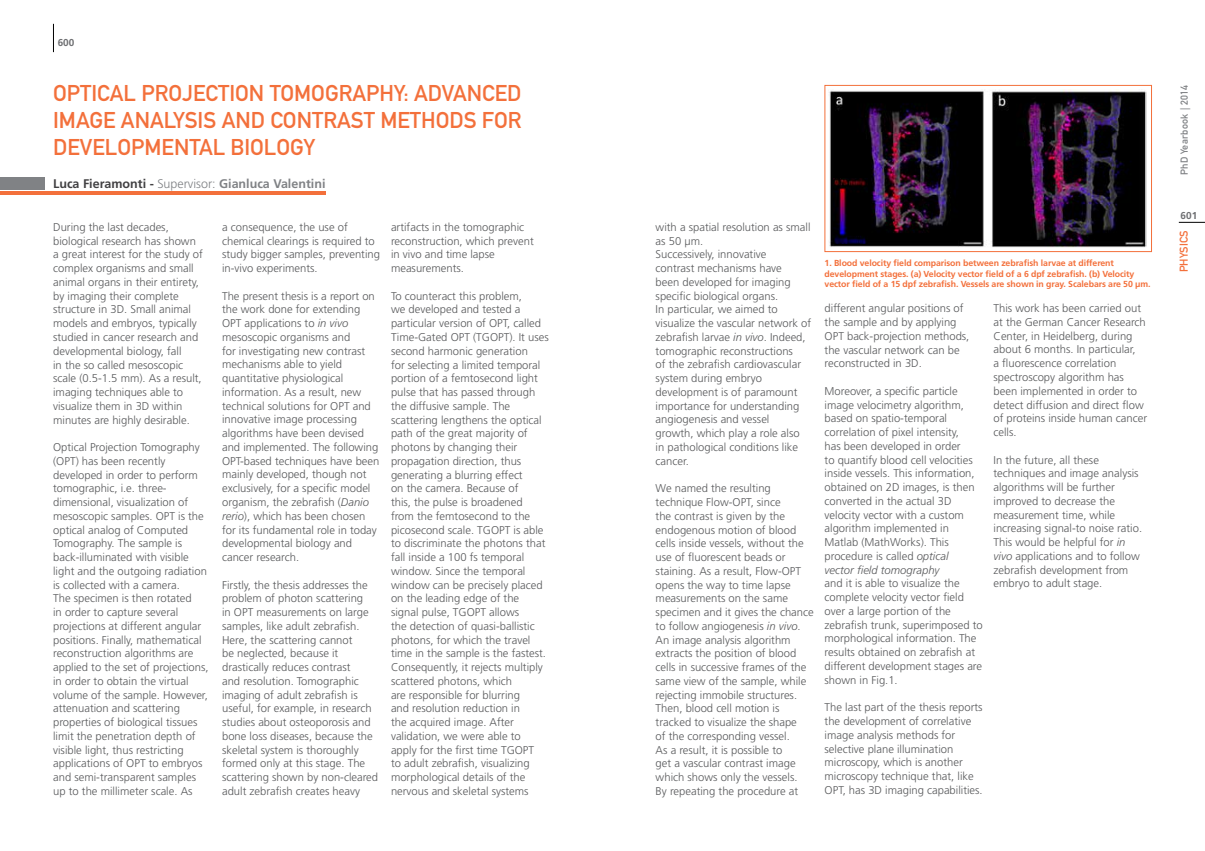
<style>
.page{position:relative;width:1205px;height:851px;background:#fff}
.page>*{position:absolute;margin:0;border:0;box-sizing:border-box;transform-origin:0 0}
.t1{font:22.5px/27px "DIN Mittelschrift Std";color:#f3703b;text-align:justify}
.t2{font:700 12.5px "Frutiger LT Std";color:#808285}
.t3{font:300 11.25px/13.8px "Frutiger LT Std";color:#58595b}
.t4{font:11.25px "DIN Mittelschrift Std";color:#f3703b}
.t5{font:10px "DIN Mittelschrift Std";letter-spacing:.03em;color:#808285}
.t6{font:700 10px "Frutiger LT Std";color:#6d6e71}
.t7{font:700 8.75px/10.5px "Frutiger LT Std";letter-spacing:-.01em;color:#f3703b}
.s1{color:#414042}
.s2{font-weight:300}
.s3{font-style:italic}
</style>
<div class="page">
<svg style="left:53px;top:24px;width:1px;height:28px"></svg>
<svg style="left:1179px;top:222px;width:26px;height:1px"></svg>
<hr style="left:0;top:191px;width:325px;height:4px;background:#f3703b">
<div style="left:0;top:178px;width:44px;height:12px;background:#808285"></div>
<img style="left:829px;top:89px;width:317px;height:159px">
<img style="left:833px;top:178px;width:35px;height:66px">
<div style="left:824px;top:85px;width:328px;height:167px;border:1px solid #f3703b"></div>
<p class="t6" style="left:58px;top:37px;width:18px">600</p>
<h1 class="t1" style="left:53px;top:80px;width:470px">OPTICAL PROJECTION TOMOGRAPHY: ADVANCED IMAGE ANALYSIS AND CONTRAST METHODS FOR DEVELOPMENTAL BIOLOGY</h1>
<p class="t2" style="left:53px;top:176px;width:274px"><span class="s1">Luca Fieramonti -</span> <span class="s2">Supervisor:</span> Gianluca Valentini</p>
<p class="t3" style="left:53px;top:220px;width:151px">During the last decades, biological research has shown a great interest for the study of complex organisms and small animal organs in their entirety, by imaging their complete structure in 3D. Small animal models and embryos, typically studied in cancer research and developmental biology, fall<br>in the so called mesoscopic scale (0.5-1.5 mm). As a result, imaging techniques able to visualize them in 3D within minutes are highly desirable.</p>
<p class="t3" style="left:53px;top:440px;width:157px">Optical Projection Tomography (OPT) has been recently developed in order to perform tomographic, i.e. three&shy;dimensional, visualization of mesoscopic samples. OPT is the optical analog of Computed<br>Tomography. The sample is back-illuminated with visible light and the outgoing radiation is collected with a camera.<br>The specimen is then rotated<br>in order to capture several projections at different angular positions. Finally, mathematical reconstruction algorithms are applied to the set of projections, in order to obtain the virtual volume of the sample. However, attenuation and scattering properties of biological tissues limit the penetration depth of visible light, thus restricting applications of OPT to embryos and semi-transparent samples up to the millimeter scale. As</p>
<p class="t3" style="left:222px;top:220px;width:159px">a consequence, the use of chemical clearings is required to study bigger samples, preventing in-vivo experiments.</p>
<p class="t3" style="left:222px;top:289px;width:159px">The present thesis is a report on the work done for extending<br>OPT applications to <span class="s3">in vivo </span>mesoscopic organisms and<br>for investigating new contrast mechanisms able to yield quantitative physiological information. As a result, new technical solutions for OPT and innovative image processing algorithms have been devised and implemented. The following<br>OPT-based techniques have been mainly developed, though not exclusively, for a specific model organism, the zebrafish (<span class="s3">Danio rerio</span>), which has been chosen for its fundamental role in today developmental biology and cancer research.</p>
<p class="t3" style="left:222px;top:578px;width:158px">Firstly, the thesis addresses the problem of photon scattering<br>in OPT measurements on large samples, like adult zebrafish.<br>Here, the scattering cannot<br>be neglected, because it drastically reduces contrast<br>and resolution. Tomographic imaging of adult zebrafish is useful, for example, in research studies about osteoporosis and bone loss diseases, because the skeletal system is thoroughly formed only at this stage. The scattering shown by non-cleared adult zebrafish creates heavy</p>
<p class="t3" style="left:391px;top:220px;width:144px">artifacts in the tomographic reconstruction, which prevent in vivo and time lapse measurements.</p>
<p class="t3" style="left:391px;top:289px;width:159px">To counteract this problem,<br>we developed and tested a particular version of OPT, called<br>Time-Gated OPT (TGOPT). It uses second harmonic generation<br>for selecting a limited temporal portion of a femtosecond light pulse that has passed through the diffusive sample. The scattering lengthens the optical path of the great majority of photons by changing their propagation direction, thus generating a blurring effect<br>on the camera. Because of<br>this, the pulse is broadened<br>from the femtosecond to the picosecond scale. TGOPT is able to discriminate the photons that fall inside a 100 fs temporal window. Since the temporal window can be precisely placed on the leading edge of the signal pulse, TGOPT allows<br>the detection of quasi-ballistic photons, for which the travel time in the sample is the fastest.<br>Consequently, it rejects multiply scattered photons, which<br>are responsible for blurring<br>and resolution reduction in<br>the acquired image. After validation, we were able to apply for the first time TGOPT<br>to adult zebrafish, visualizing morphological details of the nervous and skeletal systems</p>
<p class="t3" style="left:656px;top:220px;width:157px">with a spatial resolution as small as 50 µm.<br>Successively, innovative<br>contrast mechanisms have<br>been developed for imaging specific biological organs.<br>In particular, we aimed to visualize the vascular network of zebrafish larvae <span class="s3">in vivo</span>. Indeed, tomographic reconstructions<br>of the zebrafish cardiovascular system during embryo development is of paramount importance for understanding angiogenesis and vessel<br>growth, which play a role also<br>in pathological conditions like cancer.</p>
<p class="t3" style="left:656px;top:481px;width:160px">We named the resulting technique Flow-OPT, since<br>the contrast is given by the endogenous motion of blood cells inside vessels, without the use of fluorescent beads or staining. As a result, Flow-OPT opens the way to time lapse measurements on the same specimen and it gives the chance to follow angiogenesis <span class="s3">in vivo</span>.<br>An image analysis algorithm extracts the position of blood cells in successive frames of the same view of the sample, while rejecting immobile structures.<br>Then, blood cell motion is tracked to visualize the shape<br>of the corresponding vessel.<br>As a result, it is possible to<br>get a vascular contrast image which shows only the vessels.<br>By repeating the procedure at</p>
<p class="t7" style="left:824px;top:258px;width:327px">1. Blood velocity field comparison between zebrafish larvae at different development stages. (a) Velocity vector field of a 6 dpf zebrafish. (b) Velocity vector field of a 15 dpf zebrafish. Vessels are shown in gray. Scalebars are 50 µm.</p>
<p class="t3" style="left:824px;top:301px;width:146px">different angular positions of the sample and by applying<br>OPT back-projection methods, the vascular network can be reconstructed in 3D.</p>
<p class="t3" style="left:824px;top:384px;width:152px">Moreover, a specific particle image velocimetry algorithm, based on spatio-temporal correlation of pixel intensity, has been developed in order<br>to quantify blood cell velocities inside vessels. This information, obtained on 2D images, is then converted in the actual 3D velocity vector with a custom algorithm implemented in<br>Matlab (MathWorks). This procedure is called <span class="s3">optical vector field tomography</span></p>
<p class="t3" style="left:824px;top:576px;width:160px">and it is able to visualize the complete velocity vector field over a large portion of the zebrafish trunk, superimposed to morphological information. The results obtained on zebrafish at different development stages are shown in Fig.1.</p>
<p class="t3" style="left:824px;top:700px;width:160px">The last part of the thesis reports the development of correlative image analysis methods for selective plane illumination microscopy, which is another microscopy technique that, like<br>OPT, has 3D imaging capabilities.</p>
<p class="t3" style="left:993px;top:301px;width:155px">This work has been carried out at the German Cancer Research<br>Center, in Heidelberg, during about 6 months. In particular,<br>a fluorescence correlation spectroscopy algorithm has been implemented in order to detect diffusion and direct flow of proteins inside human cancer cells.</p>
<p class="t3" style="left:993px;top:453px;width:150px">In the future, all these techniques and image analysis algorithms will be further improved to decrease the measurement time, while increasing signal-to noise ratio.<br>This would be helpful for <span class="s3">in vivo</span> applications and to follow zebrafish development from embryo to adult stage.</p>
<p class="t5" style="left:1178px;top:175px;width:92px;rotate:-90deg">PhD Yearbook | 2014</p>
<p class="t6" style="left:1180px;top:210px;width:18px">601</p>
<p class="t4" style="left:1177px;top:272px;width:43px;rotate:-90deg">PHYSICS</p>
</div>
